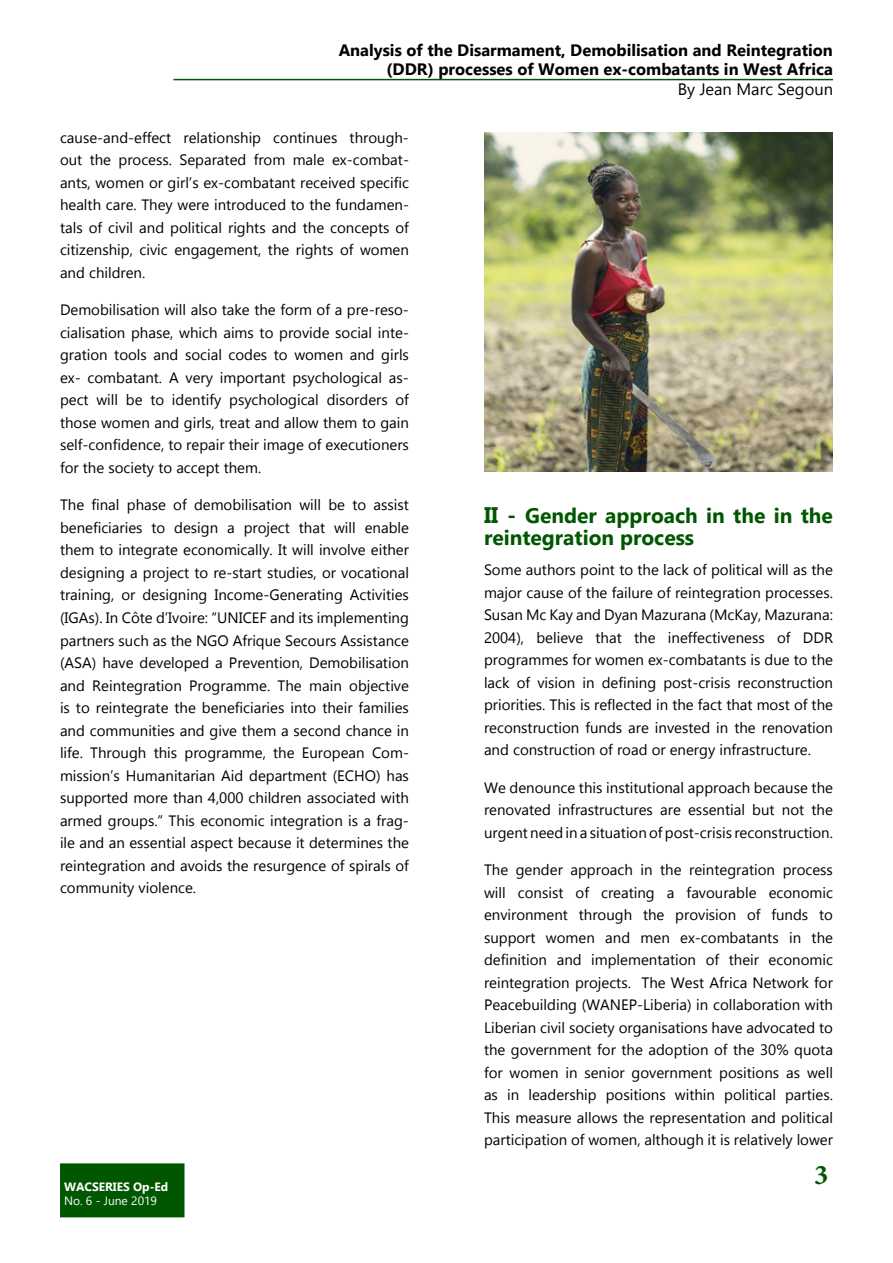
<style>
.page{position:relative;width:893px;height:1263px;background:#fff}
.page>*{position:absolute;margin:0;border:0;box-sizing:border-box;transform-origin:0 0}
.t1{font:700 28.5px "Minion Pro";color:#005700}
.t2{font:700 21px/22.5px "Gadugi";color:#005700}
.t3{font:700 16.5px/19.8px "Gadugi";color:#000;text-align:right}
.t4{font:16.5px "Gadugi";color:#000}
.t5{font:15px/22.5px "Gadugi";color:#000;text-align:justify}
.t6{font:700 12px "Gadugi";color:#fff}
.t7{font:12px "Gadugi";color:#fff}
.s1{font-size:22.5px}
</style>
<div class="page">
<hr style="left:173px;top:79px;width:660px;height:1px;background:#005700">
<img style="left:484px;top:132px;width:349px;height:340px">
<div style="left:60px;top:1163px;width:124px;height:54px;background:#005700"></div>
<p class="t3" style="left:339px;top:40px;width:496px">Analysis of the Disarmament, Demobilisation and Reintegration (DDR) processes of Women ex-combatants in West Africa</p>
<p class="t4" style="left:678px;top:79px;width:157px">By Jean Marc Segoun</p>
<p class="t5" style="left:60px;top:126px;width:350px">cause-and-effect relationship continues through&shy;out the process. Separated from male ex-combat&shy;ants, women or girl’s ex-combatant received specific health care. They were introduced to the fundamen&shy;tals of civil and political rights and the concepts of citizenship, civic engagement, the rights of women and children.</p>
<p class="t5" style="left:60px;top:299px;width:350px">Demobilisation will also take the form of a pre-reso&shy;cialisation phase, which aims to provide social inte&shy;gration tools and social codes to women and girls ex- combatant. A very important psychological as&shy;pect will be to identify psychological disorders of those women and girls, treat and allow them to gain self-confidence, to repair their image of executioners for the society to accept them.</p>
<p class="t5" style="left:60px;top:494px;width:350px">The final phase of demobilisation will be to assist beneficiaries to design a project that will enable them to integrate economically. It will involve either designing a project to re-start studies, or vocational training, or designing Income-Generating Activities (IGAs). In Côte d’Ivoire: “UNICEF and its implementing partners such as the NGO Afrique Secours Assistance (ASA) have developed a Prevention, Demobilisation and Reintegration Programme. The main objective is to reintegrate the beneficiaries into their families and communities and give them a second chance in life. Through this programme, the European Com&shy;mission’s Humanitarian Aid department (ECHO) has supported more than 4,000 children associated with armed groups.” This economic integration is a frag&shy;ile and an essential aspect because it determines the reintegration and avoids the resurgence of spirals of community violence.</p>
<h2 class="t2" style="left:484px;top:504px;width:350px"><span class="s1">II -</span> Gender approach in the in the reintegration process</h2>
<p class="t5" style="left:484px;top:558px;width:350px">Some authors point to the lack of political will as the major cause of the failure of reintegration processes.<br>Susan Mc Kay and Dyan Mazurana (McKay, Mazurana:<br>2004), believe that the ineffectiveness of DDR programmes for women ex-combatants is due to the lack of vision in defining post-crisis reconstruction priorities. This is reflected in the fact that most of the reconstruction funds are invested in the renovation and construction of road or energy infrastructure.</p>
<p class="t5" style="left:484px;top:776px;width:350px">We denounce this institutional approach because the renovated infrastructures are essential but not the urgent need in a situation of post-crisis reconstruction.</p>
<p class="t5" style="left:484px;top:858px;width:350px">The gender approach in the reintegration process will consist of creating a favourable economic environment through the provision of funds to support women and men ex-combatants in the definition and implementation of their economic reintegration projects. The West Africa Network for Peacebuilding (WANEP-Liberia) in collaboration with Liberian civil society organisations have advocated to the government for the adoption of the 30% quota for women in senior government positions as well as in leadership positions within political parties.<br>This measure allows the representation and political participation of women, although it is relatively lower</p>
<p class="t6" style="left:64px;top:1179px;width:106px">WACSERIES Op-Ed</p>
<p class="t7" style="left:64px;top:1194px;width:95px">No. 6 - June 2019</p>
<h1 class="t1" style="left:814px;top:1155px;width:16px">3</h1>
</div>
